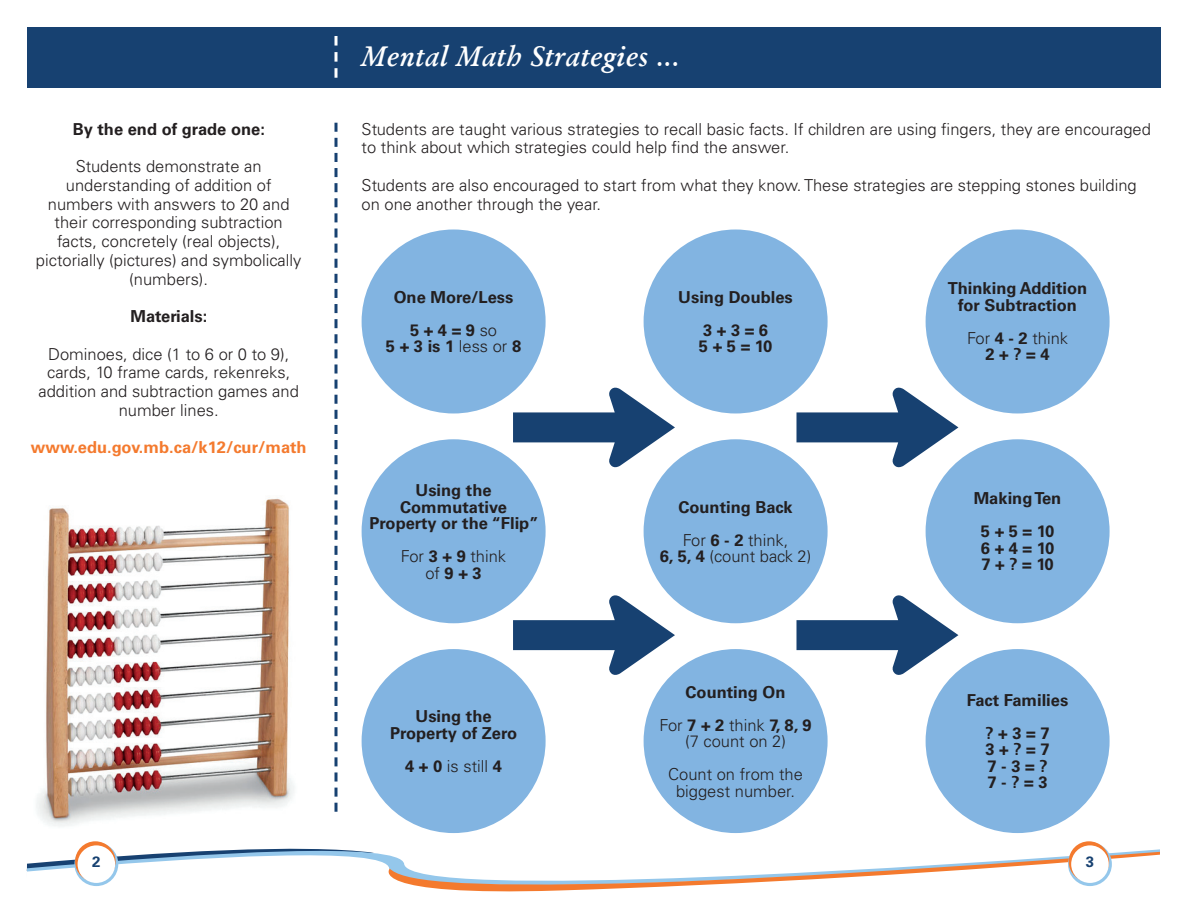
<style>
.page{position:relative;width:1188px;height:918px;background:#fff}
.page>*{position:absolute;margin:0;border:0;box-sizing:border-box;transform-origin:0 0}
.t1{font:italic 600 28.5px "Garamond";letter-spacing:.015em;color:#fff}
.t2{font:300 16.5px/18.8px "Univers LT Std";color:#231f20;text-align:center}
.t3{font:700 16.5px/16.5px "Univers LT Std";color:#231f20;text-align:center}
.t4{font:700 16.5px "Univers LT Std";color:#f47a2e}
.t5{font:700 15px "Univers LT Std";color:#174171}
.s1{font-weight:300}
.s2{font-weight:700}
</style>
<div class="page">
<img style="left:46px;top:497px;width:244px;height:277px">
<svg style="left:26px;top:776px;width:1066px;height:110px"></svg>
<svg style="left:361px;top:805px;width:799px;height:87px"></svg>
<svg style="left:74px;top:842px;width:44px;height:44px"></svg>
<svg style="left:75px;top:841px;width:41px;height:41px"></svg>
<div style="left:78px;top:845px;width:37px;height:38px;background:#fff;border-radius:50%"></div>
<svg style="left:1068px;top:842px;width:44px;height:44px"></svg>
<svg style="left:1069px;top:841px;width:40px;height:41px"></svg>
<div style="left:1071px;top:845px;width:38px;height:38px;background:#fff;border-radius:50%"></div>
<div style="left:27px;top:27px;width:1134px;height:60px;background:#174171"></div>
<svg style="left:334px;top:123px;width:4px;height:689px"></svg>
<svg style="left:334px;top:36px;width:4px;height:42px"></svg>
<div style="left:362px;top:230px;width:184px;height:183px;background:#82b4e1;border-radius:50%"></div>
<div style="left:362px;top:439px;width:184px;height:184px;background:#82b4e1;border-radius:50%"></div>
<div style="left:362px;top:649px;width:184px;height:184px;background:#82b4e1;border-radius:50%"></div>
<div style="left:644px;top:230px;width:184px;height:183px;background:#82b4e1;border-radius:50%"></div>
<div style="left:644px;top:439px;width:184px;height:184px;background:#82b4e1;border-radius:50%"></div>
<div style="left:644px;top:649px;width:184px;height:184px;background:#82b4e1;border-radius:50%"></div>
<div style="left:926px;top:230px;width:184px;height:183px;background:#82b4e1;border-radius:50%"></div>
<div style="left:926px;top:439px;width:184px;height:184px;background:#82b4e1;border-radius:50%"></div>
<div style="left:926px;top:649px;width:184px;height:184px;background:#82b4e1;border-radius:50%"></div>
<svg style="left:513px;top:387px;width:162px;height:81px"></svg>
<svg style="left:796px;top:387px;width:162px;height:81px"></svg>
<svg style="left:513px;top:595px;width:162px;height:80px"></svg>
<svg style="left:796px;top:595px;width:162px;height:80px"></svg>
<p class="t3" style="left:73px;top:121px;width:194px">By the end of grade one:</p>
<p class="t2" style="left:36px;top:157px;width:267px">Students demonstrate an understanding of addition of numbers with answers to 20 and their corresponding subtraction facts, concretely (real objects), pictorially (pictures) and symbolically (numbers).</p>
<p class="t3" style="left:130px;top:308px;width:78px">Materials:</p>
<p class="t2" style="left:39px;top:344px;width:262px">Dominoes, dice (1 to 6 or 0 to 9), cards, 10 frame cards, rekenreks, addition and subtraction games and number lines.</p>
<p class="t4" style="left:31px;top:438px;width:277px">www.edu.gov.mb.ca/k12/cur/math</p>
<h1 class="t1" style="left:362px;top:38px;width:319px">Mental Math Strategies ...</h1>
<p class="t2" style="left:362px;top:119px;width:791px;text-align:left">Students are taught various strategies to recall basic facts. If children are using fingers, they are encouraged to think about which strategies could help find the answer.</p>
<p class="t2" style="left:362px;top:176px;width:777px;text-align:left">Students are also encouraged to start from what they know. These strategies are stepping stones building on one another through the year.</p>
<p class="t3" style="left:394px;top:280px;width:121px;line-height:33px">One More/Less<br>5 + 4 = 9 <span class="s1">so</span></p>
<p class="t3" style="left:386px;top:338px;width:137px">5 + 3 is 1 <span class="s1">less or</span> 8</p>
<p class="t3" style="left:370px;top:482px;width:170px">Using the<br>Commutative<br>Property or the “Flip”</p>
<p class="t2" style="left:401px;top:548px;width:107px;line-height:16.5px">For <span class="s2">3 + 9</span> think of <span class="s2">9 + 3</span></p>
<p class="t3" style="left:390px;top:708px;width:129px">Using the<br>Property of Zero</p>
<p class="t2" style="left:405px;top:757px;width:98px"><span class="s2">4 + 0</span> is still <span class="s2">4</span></p>
<p class="t3" style="left:678px;top:280px;width:116px;line-height:33px">Using Doubles<br>3 + 3 = 6</p>
<p class="t3" style="left:699px;top:338px;width:75px">5 + 5 = 10</p>
<p class="t3" style="left:678px;top:490px;width:116px;line-height:33px;text-align:left">Counting Back<br><span class="s1">For</span> 6 - 2 <span class="s1">think,</span></p>
<p class="t2" style="left:660px;top:547px;width:153px"><span class="s2">6, 5, 4</span> (count back 2)</p>
<p class="t3" style="left:660px;top:675px;width:154px;line-height:33px">Counting On<br><span class="s1">For</span> 7 + 2 <span class="s1">think</span> 7, 8, 9</p>
<p class="t2" style="left:668px;top:725px;width:136px;line-height:33px">(7 count on 2)<br>Count on from the</p>
<p class="t2" style="left:676px;top:781px;width:120px">biggest number.</p>
<p class="t3" style="left:948px;top:280px;width:141px">Thinking Addition for Subtraction</p>
<p class="t2" style="left:967px;top:330px;width:103px;line-height:16.5px">For <span class="s2">4 - 2</span> think<br><span class="s2">2 + ? = 4</span></p>
<p class="t3" style="left:974px;top:482px;width:89px;line-height:33px">Making Ten<br>5 + 5 = 10</p>
<p class="t3" style="left:981px;top:540px;width:75px;text-align:left">6 + 4 = 10<br>7 + ? = 10</p>
<p class="t3" style="left:967px;top:684px;width:103px;line-height:33px">Fact Families ? + 3 = 7</p>
<p class="t3" style="left:985px;top:741px;width:66px;text-align:left">3 + ? = 7<br>7 - 3 = ?<br>7 - ? = 3</p>
<p class="t5" style="left:92px;top:852px;width:10px">2</p>
<p class="t5" style="left:1086px;top:852px;width:10px">3</p>
</div>
